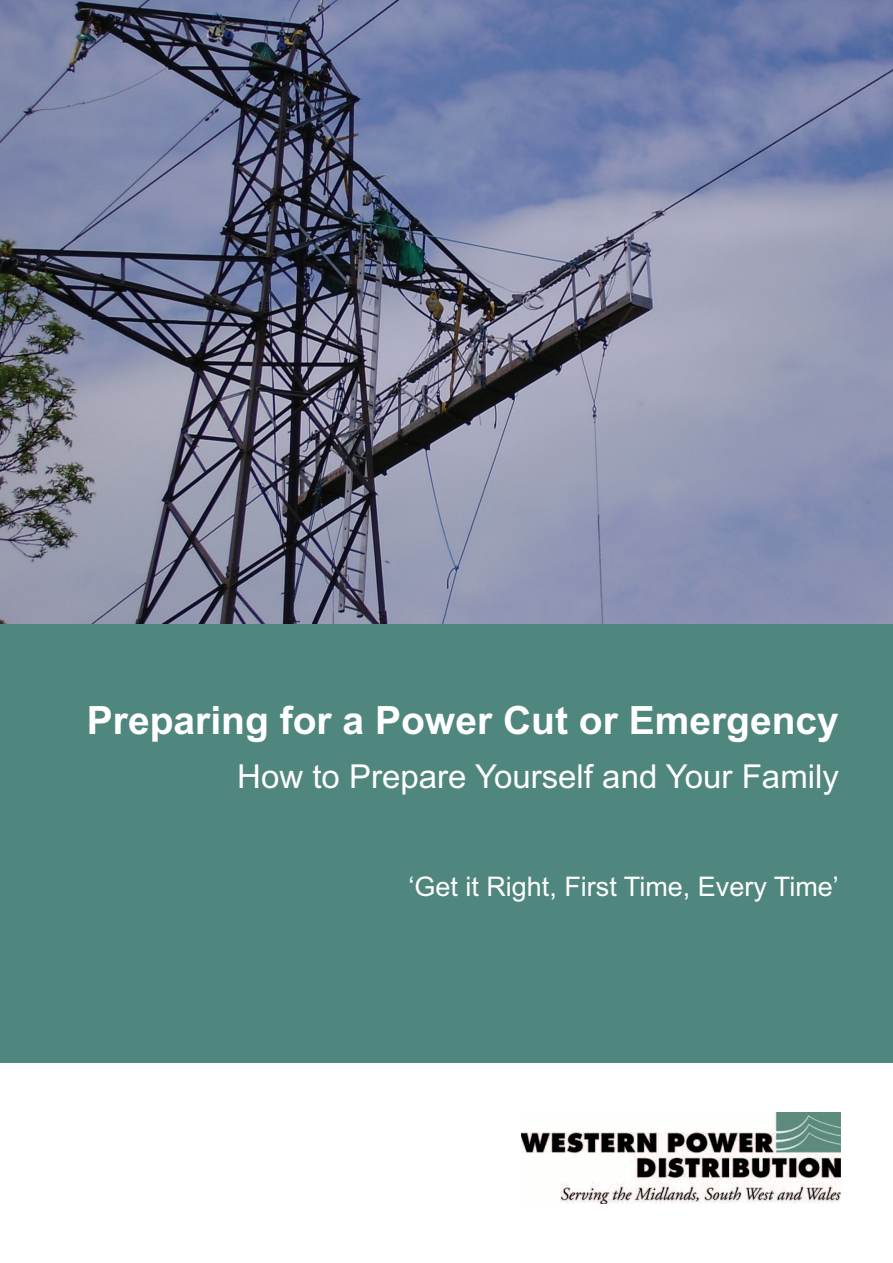
<style>
.page{position:relative;width:893px;height:1263px;background:#fff}
.page>*{position:absolute;margin:0;border:0;box-sizing:border-box;transform-origin:0 0}
.t1{font:700 39px "Arial";color:#fff}
.t2{font:33px "Arial";color:#fff}
.t3{font:27px "Arial";color:#fff}
</style>
<div class="page">
<img style="left:521px;top:1113px;width:320px;height:90px">
<img style="left:0;top:0;width:893px;height:624px">
<div style="left:0;top:624px;width:893px;height:439px;background:#4f867d"></div>
<p class="t1" style="left:87px;top:698px;width:754px">Preparing for a Power Cut or Emergency</p>
<p class="t2" style="left:237px;top:758px;width:603px">How to Prepare Yourself and Your Family</p>
<p class="t3" style="left:408px;top:871px;width:432px">‘Get it Right, First Time, Every Time’</p>
</div>
